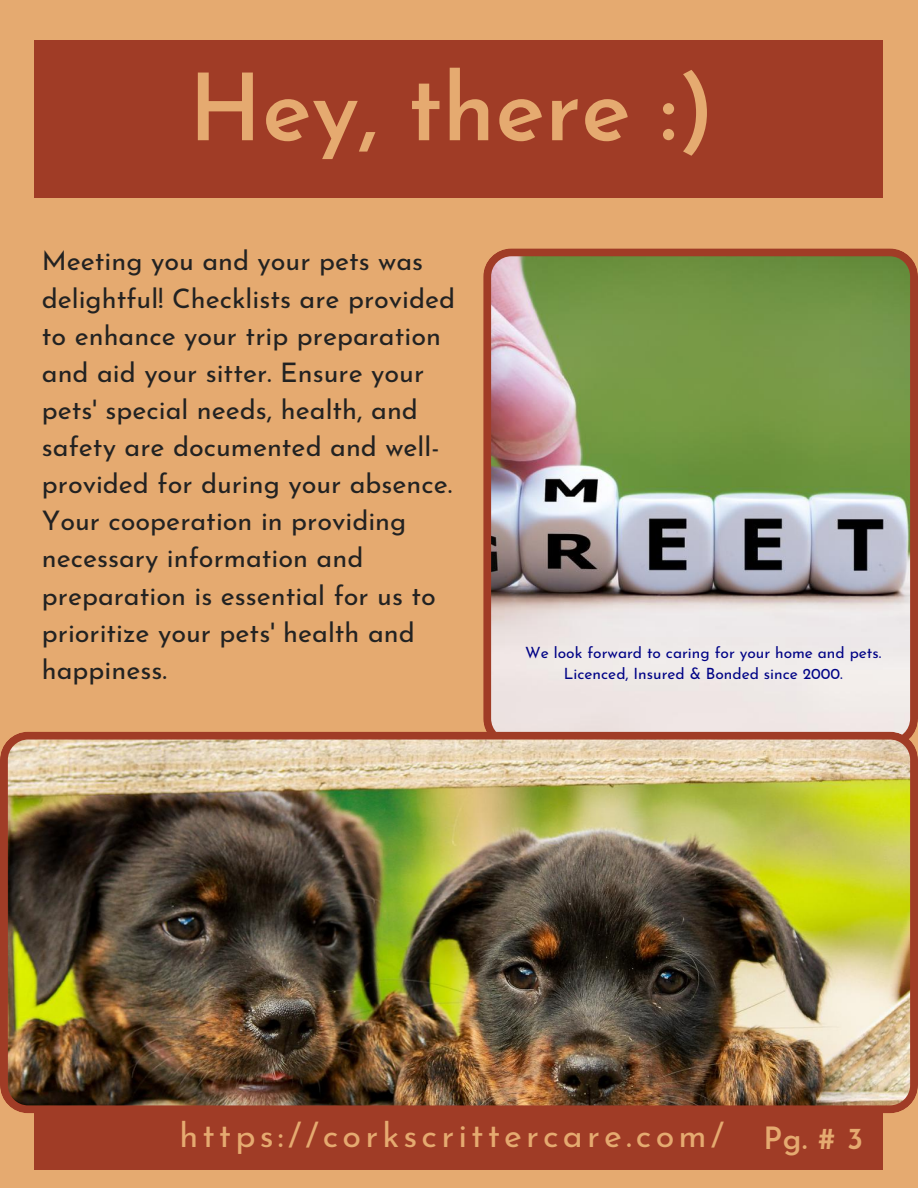
<style>
.page{position:relative;width:918px;height:1188px;background:#e5aa70}
.page>*{position:absolute;margin:0;border:0;box-sizing:border-box;transform-origin:0 0}
.t1{font:600 93px "Josefin Sans";color:#e5aa70}
.t2{font:34.2px "Josefin Sans";letter-spacing:.12em;color:#e5aa70}
.t3{font:27px/37.2px "Josefin Sans";color:#222}
.t4{font:15.45px/20.9px "Josefin Sans";color:#000386;text-align:center}
.s1{font-weight:600;font-size:30.6px}
</style>
<div class="page">
<svg style="left:483px;top:248px;width:434px;height:484px;background:#a5a98a"></svg>
<div style="left:35px;top:40px;width:848px;height:158px;background:#a03c26"></div>
<div style="left:35px;top:1113px;width:848px;height:57px;background:#a03c26"></div>
<img style="left:0;top:732px;width:918px;height:381px">
<h1 class="t1" style="left:189px;top:70px;width:528px">Hey, there :)</h1>
<p class="t3" style="left:42px;top:245px;width:415px">Meeting you and your pets was delightful! Checklists are provided to enhance your trip preparation and aid your sitter. Ensure your pets' special needs, health, and safety are documented and well&shy;provided for during your absence.<br>Your cooperation in providing necessary information and preparation is essential for us to prioritize your pets' health and happiness.</p>
<p class="t4" style="left:525px;top:644px;width:358px">We look forward to caring for your home and pets.<br>Licenced, Insured &amp; Bonded since 2000.</p>
<p class="t2" style="left:179px;top:1121px;width:685px">https://corkscrittercare.com/ <span class="s1">Pg. # 3</span></p>
</div>
